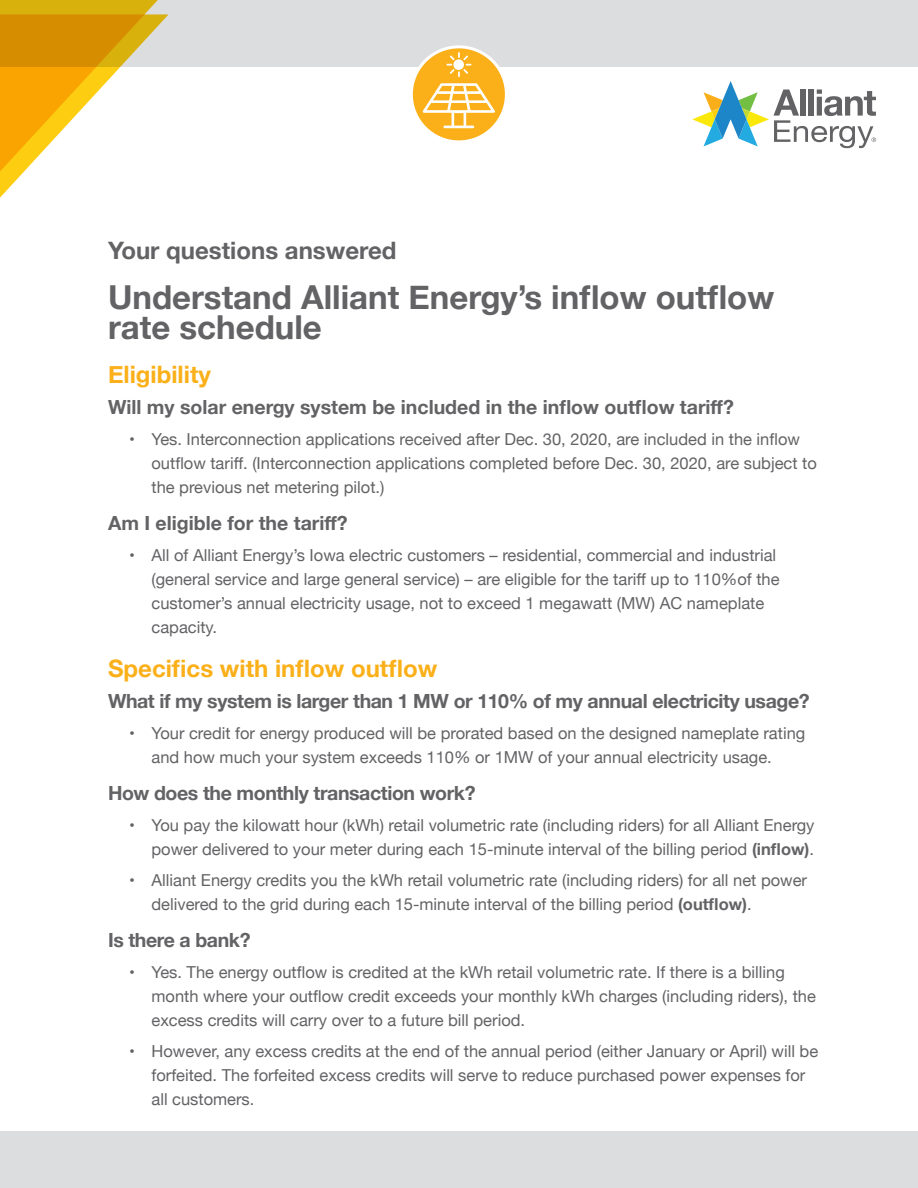
<style>
.page{position:relative;width:918px;height:1188px;background:#fff}
.page>*{position:absolute;margin:0;border:0;box-sizing:border-box;transform-origin:0 0}
.t1{font:700 33px/30px "Helvetica Neue";color:#636366}
.t2{font:700 24px "Helvetica Neue";color:#fbb01a}
.t3{font:700 24px "Helvetica Neue";color:#636366}
.t4{font:700 19.5px "Helvetica Neue";letter-spacing:-.02em;color:#636366}
.t5{font:700 19.5px "Helvetica Neue";color:#636366}
.t6{font:16.5px/24px "Helvetica Neue";color:#636366}
.s1{font-weight:700}
</style>
<div class="page">
<div style="left:0;top:0;width:918px;height:67px;background:#dcdddf"></div>
<div style="left:0;top:1132px;width:918px;height:56px;background:#dcdddf"></div>
<div style="left:0;top:0;width:158px;height:14px;background:#d9b10d"></div>
<svg style="left:0;top:14px;width:169px;height:184px"></svg>
<svg style="left:692px;top:81px;width:184px;height:67px"></svg>
<div style="left:411px;top:47px;width:95px;height:95px;background:#fbb01a;border-radius:50%"></div>
<div style="left:410px;top:45px;width:98px;height:98px;border:3px solid #fff;border-radius:50%"></div>
<svg style="left:423px;top:83px;width:72px;height:45px"></svg>
<svg style="left:447px;top:52px;width:24px;height:25px"></svg>
<div style="left:453px;top:59px;width:11px;height:11px;background:#fff;border-radius:50%"></div>
<p class="t3" style="left:108px;top:232px;width:290px">Your questions answered</p>
<p class="t1" style="left:108px;top:283px;width:668px">Understand Alliant Energy’s inflow outflow rate schedule</p>
<p class="t2" style="left:108px;top:356px;width:104px">Eligibility</p>
<p class="t5" style="left:108px;top:392px;width:627px">Will my solar energy system be included in the inflow outflow tariff?</p>
<p class="t6" style="left:152px;top:428px;width:667px;text-indent:-22px">• Yes. Interconnection applications received after Dec. 30, 2020, are included in the inflow outflow tariff. (Interconnection applications completed before Dec. 30, 2020, are subject to the previous net metering pilot.)</p>
<p class="t5" style="left:108px;top:508px;width:241px">Am I eligible for the tariff?</p>
<p class="t6" style="left:152px;top:544px;width:630px;text-indent:-22px">• All of Alliant Energy’s Iowa electric customers – residential, commercial and industrial (general service and large general service) – are eligible for the tariff up to 110%of the customer’s annual electricity usage, not to exceed 1 megawatt (MW) AC nameplate capacity.</p>
<p class="t2" style="left:108px;top:650px;width:331px">Specifics with inflow outflow</p>
<p class="t4" style="left:108px;top:686px;width:703px">What if my system is larger than 1 MW or 110% of my annual electricity usage?</p>
<p class="t6" style="left:152px;top:722px;width:655px;text-indent:-22px">• Your credit for energy produced will be prorated based on the designed nameplate rating and how much your system exceeds 110% or 1MW of your annual electricity usage.</p>
<p class="t4" style="left:108px;top:778px;width:369px">How does the monthly transaction work?</p>
<p class="t6" style="left:129px;top:814px;width:687px;text-align:right">• You pay the kilowatt hour (kWh) retail volumetric rate (including riders) for all Alliant Energy power delivered to your meter during each 15-minute interval of the billing period <span class="s1">(inflow)</span>.</p>
<p class="t6" style="left:152px;top:869px;width:657px;text-indent:-22px">• Alliant Energy credits you the kWh retail volumetric rate (including riders) for all net power delivered to the grid during each 15-minute interval of the billing period <span class="s1">(outflow)</span>.</p>
<p class="t4" style="left:108px;top:925px;width:144px">Is there a bank?</p>
<p class="t6" style="left:152px;top:961px;width:666px;text-indent:-22px">• Yes. The energy outflow is credited at the kWh retail volumetric rate. If there is a billing month where your outflow credit exceeds your monthly kWh charges (including riders), the excess credits will carry over to a future bill period.</p>
<p class="t6" style="left:152px;top:1040px;width:668px;text-indent:-22px">• However, any excess credits at the end of the annual period (either January or April) will be forfeited. The forfeited excess credits will serve to reduce purchased power expenses for all customers.</p>
</div>
